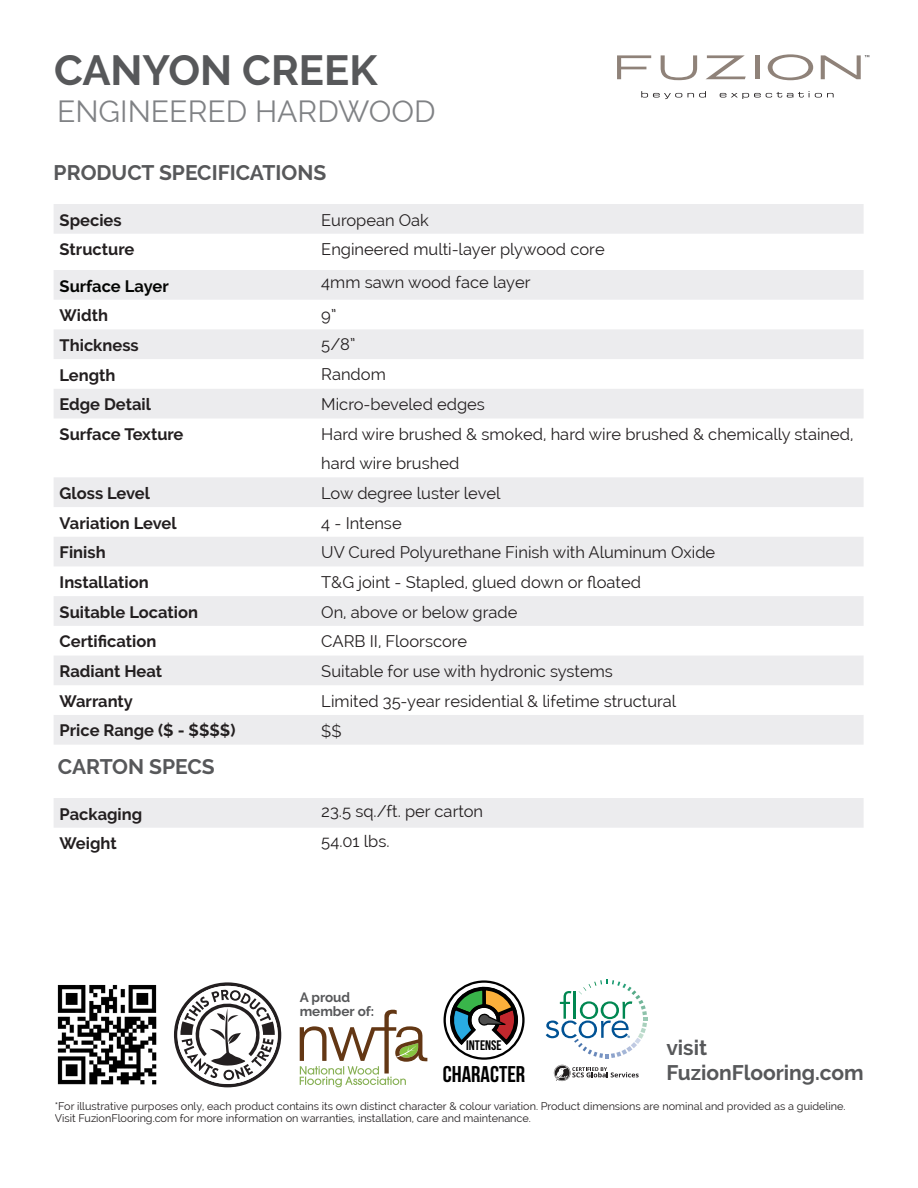
<style>
.page{position:relative;width:918px;height:1188px;background:#fff}
.page>*{position:absolute;margin:0;border:0;box-sizing:border-box;transform-origin:0 0}
.t1{font:700 42px "Raleway";color:#57585a}
.t2{font:30px "Raleway";color:#808285}
.t3{font:700 22.8px "Bebas Neue";color:#000}
.t4{font:700 21px/25.2px "Raleway";color:#57585a}
.Paragraph_Style_1{font:16.5px "Raleway";color:#231f20}
.t5{font:700 16.5px/29.7px "Raleway";color:#231f20}
.t6{font:700 16.5px "Raleway";color:#040503}
.t7{font:700 13.8px "Bebas Neue";color:#000}
.t8{font:700 13.5px/13.5px "Raleway";color:#57585a}
.t9{font:10.8px/12px "Raleway";color:#231f20}
</style>
<div class="page">
<svg style="left:617px;top:55px;width:34px;height:24px"></svg>
<svg style="left:661px;top:55px;width:36px;height:25px"></svg>
<svg style="left:706px;top:55px;width:40px;height:24px"></svg>
<hr style="left:755px;top:55px;width:4px;height:24px;background:#8f8279">
<svg style="left:768px;top:54px;width:45px;height:26px"></svg>
<svg style="left:821px;top:55px;width:48px;height:24px"></svg>
<svg style="left:641px;top:91px;width:41px;height:8px"></svg>
<svg style="left:688px;top:91px;width:18px;height:7px"></svg>
<svg style="left:720px;top:91px;width:114px;height:8px"></svg>
<svg style="left:54px;top:204px;width:810px;height:541px"></svg>
<div style="left:54px;top:798px;width:810px;height:30px;background:#ececee"></div>
<svg style="left:546px;top:980px;width:101px;height:78px"></svg>
<svg style="left:554px;top:1065px;width:85px;height:16px"></svg>
<svg style="left:174px;top:982px;width:108px;height:105px"></svg>
<svg style="left:300px;top:1010px;width:127px;height:77px"></svg>
<svg style="left:444px;top:980px;width:81px;height:80px"></svg>
<img style="left:57px;top:985px;width:100px;height:100px">
<p class="t1" style="left:54px;top:46px;width:325px">CANYON CREEK</p>
<h2 class="t2" style="left:57px;top:94px;width:380px">ENGINEERED HARDWOOD</h2>
<p class="t4" style="left:54px;top:160px;width:274px">PRODUCT SPECIFICATIONS</p>
<p class="t5" style="left:60px;top:205px;width:76px">Species<br>Structure</p>
<p class="t6" style="left:60px;top:276px;width:111px">Surface Layer</p>
<p class="t5" style="left:60px;top:301px;width:125px">Width<br>Thickness<br>Length<br>Edge Detail<br>Surface Texture</p>
<p class="Paragraph_Style_1" style="left:321px;top:210px;width:109px">European Oak</p>
<p class="Paragraph_Style_1" style="left:321px;top:240px;width:285px">Engineered multi-layer plywood core</p>
<p class="Paragraph_Style_1" style="left:321px;top:273px;width:211px">4mm sawn wood face layer</p>
<p class="Paragraph_Style_1" style="left:321px;top:305px;width:17px">9”</p>
<p class="Paragraph_Style_1" style="left:321px;top:335px;width:36px">5/8”</p>
<p class="Paragraph_Style_1" style="left:321px;top:365px;width:66px">Random</p>
<p class="Paragraph_Style_1" style="left:321px;top:394px;width:165px">Micro-beveled edges</p>
<p class="Paragraph_Style_1" style="left:321px;top:424px;width:534px">Hard wire brushed &amp; smoked, hard wire brushed &amp; chemically stained,</p>
<p class="Paragraph_Style_1" style="left:321px;top:454px;width:140px">hard wire brushed</p>
<p class="Paragraph_Style_1" style="left:321px;top:484px;width:181px">Low degree luster level</p>
<p class="Paragraph_Style_1" style="left:321px;top:513px;width:82px">4 - Intense</p>
<p class="Paragraph_Style_1" style="left:321px;top:543px;width:396px">UV Cured Polyurethane Finish with Aluminum Oxide</p>
<p class="Paragraph_Style_1" style="left:321px;top:573px;width:321px">T&amp;G joint - Stapled, glued down or floated</p>
<p class="Paragraph_Style_1" style="left:321px;top:602px;width:198px">On, above or below grade</p>
<p class="Paragraph_Style_1" style="left:321px;top:632px;width:148px">CARB II, Floorscore</p>
<p class="Paragraph_Style_1" style="left:321px;top:662px;width:293px">Suitable for use with hydronic systems</p>
<p class="Paragraph_Style_1" style="left:321px;top:691px;width:356px">Limited 35-year residential &amp; lifetime structural</p>
<p class="Paragraph_Style_1" style="left:321px;top:721px;width:22px">$$</p>
<p class="t5" style="left:60px;top:478px;width:177px">Gloss Level<br>Variation Level<br>Finish<br>Installation<br>Suitable Location<br>Certification<br>Radiant Heat<br>Warranty<br>Price Range ($ - $$$$)</p>
<p class="t4" style="left:58px;top:754px;width:158px">CARTON SPECS</p>
<p class="t5" style="left:60px;top:799px;width:84px">Packaging<br>Weight</p>
<p class="Paragraph_Style_1" style="left:321px;top:802px;width:163px">23.5 sq./ft. per carton</p>
<p class="Paragraph_Style_1" style="left:321px;top:832px;width:70px">54.01 lbs.</p>
<p class="t8" style="left:300px;top:991px;width:76px">A proud member of:</p>
<p class="t7" style="left:466px;top:1038px;width:37px">INTENSE</p>
<p class="t3" style="left:443px;top:1061px;width:84px">CHARACTER</p>
<p class="t4" style="left:666px;top:1035px;width:199px">visit<br>FuzionFlooring.com</p>
<p class="t9" style="left:55px;top:1100px;width:792px">*For illustrative purposes only, each product contains its own distinct character &amp; colour variation. Product dimensions are nominal and provided as a guideline.<br>Visit FuzionFlooring.com for more information on warranties, installation, care and maintenance.</p>
<p class="t9" style="left:59px;top:1100px;width:484px">*For illustrative purposes only. Each product contains its own distinct character &amp; colour variation.<br>Speak to your retailer or Fuzion representative to ensure product satisfa tion before purchase.</p>
</div>
